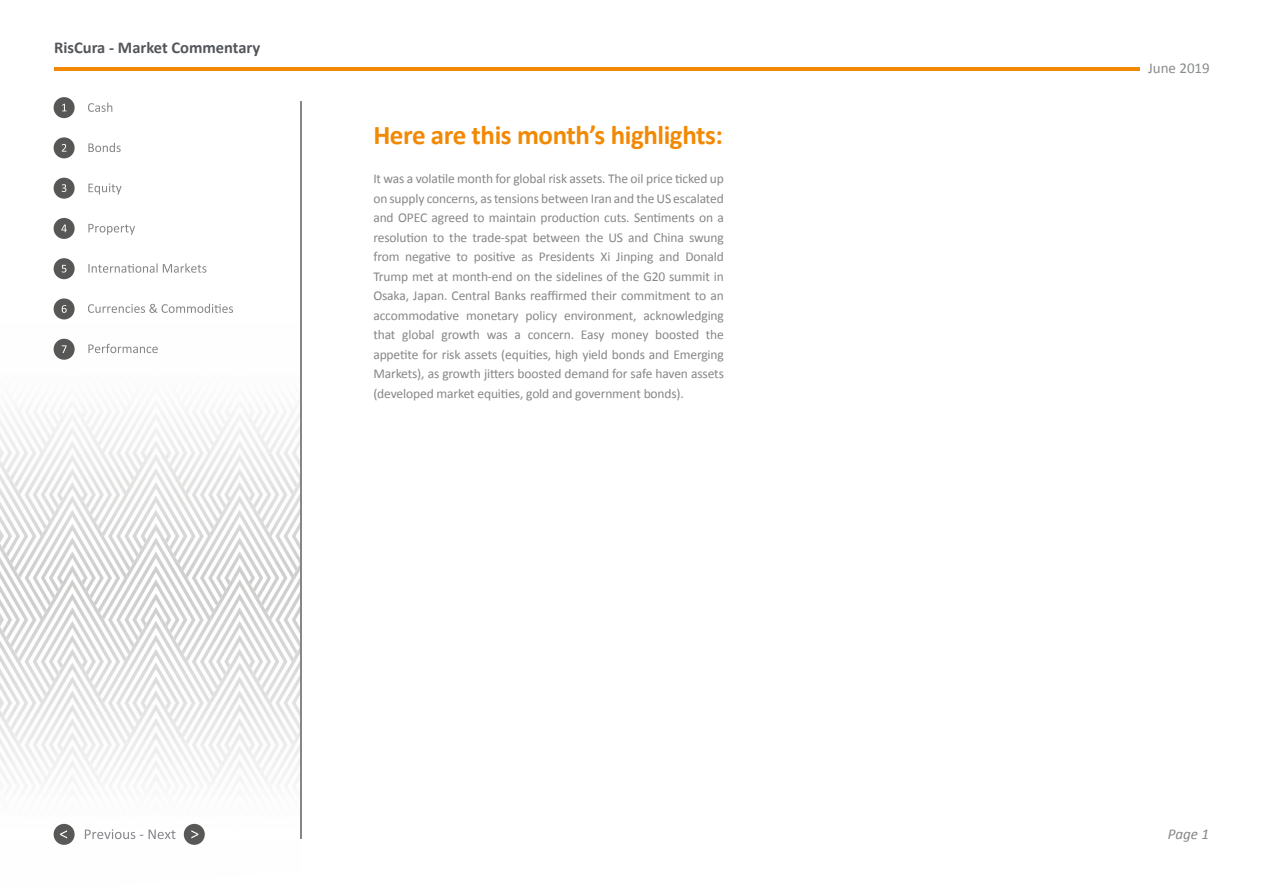
<style>
.page{position:relative;width:1263px;height:893px;background:#fff}
.page>*{position:absolute;margin:0;border:0;box-sizing:border-box;transform-origin:0 0}
.t1{font:700 27px "Calibri";letter-spacing:-.015em;color:#f28904}
.t2{font:700 16.5px "Calibri";color:#53565a}
.t3{font:15px "Calibri";color:#898b8d}
.t4{font:italic 15px "Calibri";color:#868686}
.t5{font:13.5px/19.5px "Calibri";letter-spacing:-.01em;color:#878786;text-align:justify}
</style>
<div class="page">
<hr style="left:54px;top:68px;width:1085px;height:3px;background:#f28904">
<img style="left:295px;top:413px;width:5px;height:10px">
<img style="left:295px;top:423px;width:5px;height:56px">
<img style="left:295px;top:437px;width:5px;height:31px">
<img style="left:295px;top:479px;width:5px;height:28px">
<img style="left:295px;top:507px;width:5px;height:56px">
<img style="left:295px;top:521px;width:5px;height:30px">
<img style="left:295px;top:563px;width:5px;height:27px">
<img style="left:295px;top:590px;width:5px;height:62px">
<img style="left:295px;top:604px;width:5px;height:31px">
<img style="left:295px;top:660px;width:5px;height:14px">
<img style="left:295px;top:674px;width:5px;height:55px">
<img style="left:295px;top:688px;width:5px;height:30px">
<img style="left:294px;top:757px;width:6px;height:56px">
<img style="left:294px;top:771px;width:6px;height:30px">
<img style="left:212px;top:412px;width:83px;height:70px">
<img style="left:212px;top:426px;width:67px;height:56px">
<img style="left:212px;top:440px;width:59px;height:42px">
<img style="left:216px;top:454px;width:47px;height:28px">
<img style="left:224px;top:468px;width:31px;height:14px">
<img style="left:212px;top:482px;width:83px;height:84px">
<img style="left:212px;top:510px;width:67px;height:56px">
<img style="left:212px;top:524px;width:59px;height:42px">
<img style="left:216px;top:537px;width:47px;height:29px">
<img style="left:224px;top:551px;width:31px;height:15px">
<img style="left:232px;top:565px;width:15px;height:1px">
<img style="left:212px;top:566px;width:83px;height:83px">
<img style="left:212px;top:593px;width:67px;height:56px">
<img style="left:212px;top:607px;width:59px;height:42px">
<img style="left:216px;top:621px;width:47px;height:28px">
<img style="left:224px;top:635px;width:31px;height:14px">
<img style="left:212px;top:649px;width:83px;height:137px">
<img style="left:212px;top:676px;width:67px;height:56px">
<img style="left:212px;top:690px;width:59px;height:42px">
<img style="left:216px;top:704px;width:47px;height:28px">
<img style="left:224px;top:718px;width:31px;height:14px">
<img style="left:212px;top:732px;width:82px;height:81px">
<img style="left:212px;top:760px;width:66px;height:53px">
<img style="left:212px;top:774px;width:58px;height:39px">
<img style="left:218px;top:787px;width:44px;height:26px">
<img style="left:226px;top:801px;width:28px;height:12px">
<img style="left:128px;top:399px;width:59px;height:41px">
<img style="left:132px;top:412px;width:47px;height:28px">
<img style="left:141px;top:426px;width:30px;height:14px">
<img style="left:128px;top:440px;width:84px;height:84px">
<img style="left:128px;top:468px;width:68px;height:56px">
<img style="left:128px;top:482px;width:59px;height:42px">
<img style="left:132px;top:496px;width:47px;height:28px">
<img style="left:140px;top:510px;width:31px;height:14px">
<img style="left:148px;top:523px;width:15px;height:1px">
<img style="left:128px;top:524px;width:84px;height:83px">
<img style="left:128px;top:551px;width:68px;height:56px">
<img style="left:128px;top:566px;width:59px;height:41px">
<img style="left:132px;top:579px;width:47px;height:28px">
<img style="left:140px;top:593px;width:31px;height:14px">
<img style="left:128px;top:607px;width:84px;height:83px">
<img style="left:128px;top:635px;width:68px;height:55px">
<img style="left:128px;top:649px;width:59px;height:41px">
<img style="left:132px;top:662px;width:47px;height:28px">
<img style="left:140px;top:676px;width:31px;height:14px">
<img style="left:128px;top:690px;width:84px;height:135px">
<img style="left:128px;top:718px;width:68px;height:96px">
<img style="left:128px;top:732px;width:59px;height:75px">
<img style="left:132px;top:746px;width:47px;height:28px">
<img style="left:141px;top:760px;width:30px;height:14px">
<img style="left:148px;top:773px;width:15px;height:1px">
<img style="left:128px;top:774px;width:58px;height:51px">
<img style="left:142px;top:802px;width:28px;height:23px">
<img style="left:44px;top:399px;width:84px;height:83px">
<img style="left:44px;top:426px;width:68px;height:56px">
<img style="left:44px;top:440px;width:60px;height:42px">
<img style="left:49px;top:454px;width:47px;height:28px">
<img style="left:57px;top:468px;width:31px;height:14px">
<img style="left:44px;top:482px;width:84px;height:84px">
<img style="left:44px;top:510px;width:68px;height:56px">
<img style="left:44px;top:524px;width:60px;height:42px">
<img style="left:49px;top:537px;width:47px;height:29px">
<img style="left:57px;top:551px;width:31px;height:15px">
<img style="left:65px;top:565px;width:15px;height:1px">
<img style="left:44px;top:566px;width:84px;height:83px">
<img style="left:44px;top:593px;width:68px;height:56px">
<img style="left:44px;top:607px;width:60px;height:42px">
<img style="left:49px;top:621px;width:47px;height:28px">
<img style="left:57px;top:635px;width:31px;height:14px">
<img style="left:44px;top:649px;width:84px;height:124px">
<img style="left:44px;top:676px;width:68px;height:56px">
<img style="left:44px;top:690px;width:60px;height:42px">
<img style="left:49px;top:704px;width:47px;height:28px">
<img style="left:57px;top:718px;width:31px;height:14px">
<img style="left:44px;top:732px;width:83px;height:50px">
<img style="left:44px;top:760px;width:67px;height:22px">
<img style="left:44px;top:774px;width:58px;height:8px">
<img style="left:28px;top:413px;width:16px;height:47px">
<img style="left:1px;top:412px;width:27px;height:48px">
<img style="left:0;top:418px;width:20px;height:42px">
<img style="left:0;top:432px;width:12px;height:28px">
<img style="left:0;top:446px;width:4px;height:14px">
<img style="left:0;top:460px;width:44px;height:83px">
<img style="left:0;top:487px;width:28px;height:56px">
<img style="left:0;top:501px;width:20px;height:42px">
<img style="left:0;top:515px;width:12px;height:28px">
<img style="left:0;top:529px;width:4px;height:14px">
<img style="left:0;top:543px;width:44px;height:84px">
<img style="left:0;top:571px;width:28px;height:56px">
<img style="left:0;top:585px;width:20px;height:42px">
<img style="left:0;top:599px;width:12px;height:28px">
<img style="left:0;top:613px;width:4px;height:14px">
<img style="left:0;top:627px;width:44px;height:83px">
<img style="left:0;top:654px;width:28px;height:56px">
<img style="left:0;top:668px;width:20px;height:42px">
<img style="left:0;top:682px;width:12px;height:28px">
<img style="left:0;top:696px;width:4px;height:14px">
<img style="left:0;top:710px;width:44px;height:72px">
<img style="left:0;top:737px;width:28px;height:45px">
<img style="left:0;top:752px;width:20px;height:30px">
<img style="left:0;top:765px;width:12px;height:17px">
<img style="left:0;top:779px;width:4px;height:3px">
<svg style="left:85px;top:829px;width:58px;height:10px"></svg>
<svg style="left:149px;top:816px;width:26px;height:23px"></svg>
<div style="left:54px;top:824px;width:21px;height:21px;background:#585856;border-radius:50%"></div>
<svg style="left:60px;top:823px;width:15px;height:15px"></svg>
<div style="left:184px;top:824px;width:21px;height:21px;background:#585856;border-radius:50%"></div>
<svg style="left:191px;top:830px;width:7px;height:8px"></svg>
<hr style="left:300px;top:102px;width:1px;height:737px;background:#868686">
<svg style="left:88px;top:103px;width:24px;height:9px"></svg>
<svg style="left:88px;top:143px;width:33px;height:9px"></svg>
<svg style="left:88px;top:183px;width:34px;height:12px"></svg>
<svg style="left:88px;top:224px;width:47px;height:11px"></svg>
<svg style="left:88px;top:263px;width:118px;height:10px"></svg>
<svg style="left:88px;top:304px;width:145px;height:9px"></svg>
<svg style="left:88px;top:344px;width:70px;height:9px"></svg>
<div style="left:54px;top:97px;width:21px;height:21px;background:#575756;border-radius:50%"></div>
<div style="left:54px;top:137px;width:21px;height:21px;background:#575756;border-radius:50%"></div>
<div style="left:54px;top:178px;width:21px;height:21px;background:#575756;border-radius:50%"></div>
<div style="left:54px;top:218px;width:21px;height:21px;background:#575756;border-radius:50%"></div>
<div style="left:54px;top:258px;width:21px;height:21px;background:#575756;border-radius:50%"></div>
<div style="left:54px;top:298px;width:21px;height:21px;background:#575756;border-radius:50%"></div>
<svg style="left:62px;top:104px;width:5px;height:7px"></svg>
<svg style="left:62px;top:144px;width:4px;height:8px"></svg>
<svg style="left:62px;top:184px;width:4px;height:8px"></svg>
<svg style="left:61px;top:225px;width:6px;height:7px"></svg>
<svg style="left:62px;top:265px;width:4px;height:8px"></svg>
<svg style="left:62px;top:305px;width:5px;height:8px"></svg>
<div style="left:54px;top:339px;width:21px;height:21px;background:#575756;border-radius:50%"></div>
<svg style="left:62px;top:345px;width:5px;height:8px"></svg>
<p class="t2" style="left:54px;top:42px;width:208px">RisCura - Market Commentary</p>
<h1 class="t1" style="left:373px;top:126px;width:351px">Here are this month’s highlights:</h1>
<p class="t5" style="left:373px;top:169px;width:352px">It was a volatile month for global risk assets. The oil price ticked up on supply concerns, as tensions between Iran and the US escalated and OPEC agreed to maintain production cuts. Sentiments on a resolution to the trade-spat between the US and China swung from negative to positive as Presidents Xi Jinping and Donald Trump met at month-end on the sidelines of the G20 summit in Osaka, Japan. Central Banks reaffirmed their commitment to an accommodative monetary policy environment, acknowledging that global growth was a concern. Easy money boosted the appetite for risk assets (equities, high yield bonds and Emerging Markets), as growth jitters boosted demand for safe haven assets (developed market equities, gold and government bonds).</p>
<p class="t3" style="left:1148px;top:59px;width:63px">June 2019</p>
<p class="t4" style="left:1168px;top:829px;width:43px">Page 1</p>
</div>
